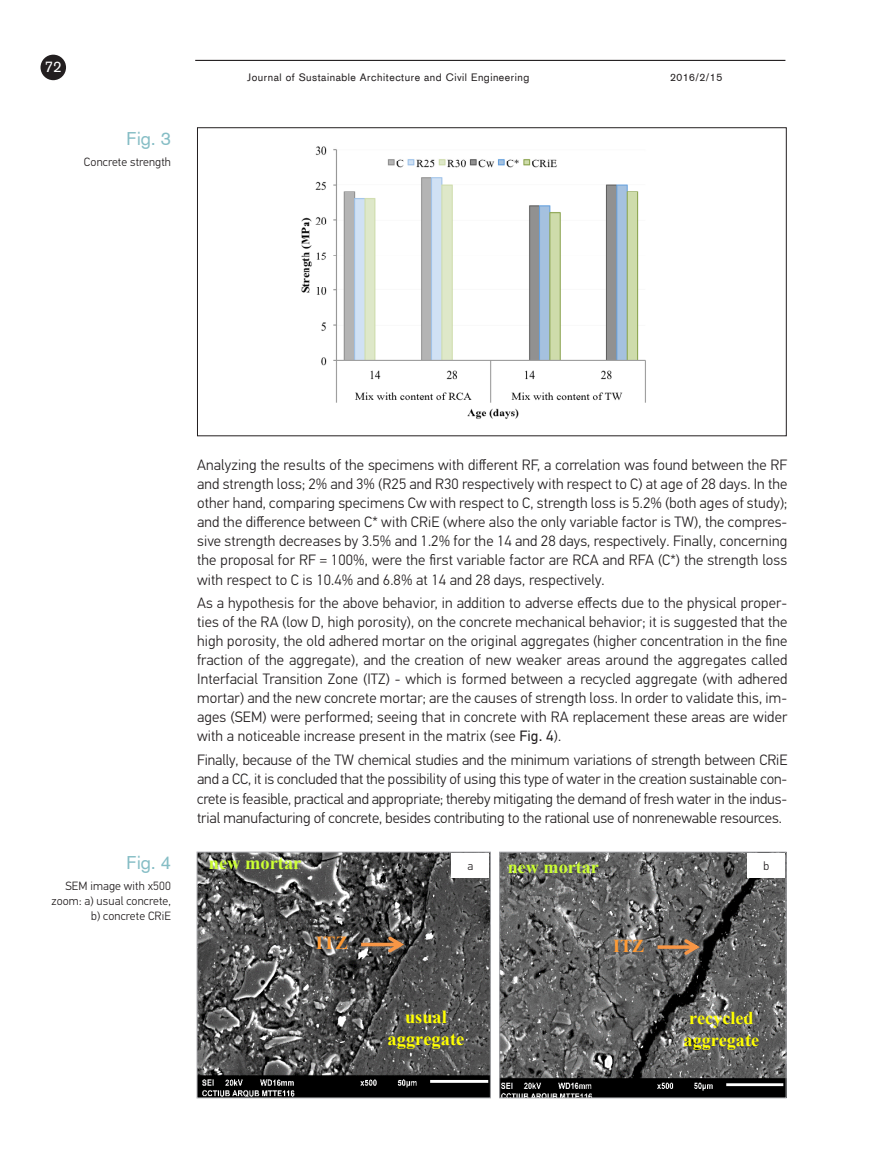
<style>
.page{position:relative;width:893px;height:1149px;background:#fff}
.page>*{position:absolute;margin:0;border:0;box-sizing:border-box;transform-origin:0 0}
.t1{font:700 18.45px/21.6px "Times New Roman";color:#ff0;text-align:center}
.t2{font:700 18.45px "Times New Roman";color:#cf3}
.t3{font:700 18.45px "Times New Roman";color:#ff9a33}
.t4{font:700 18.45px "Times New Roman";color:#f00}
.t5{font:700 18.15px/21.1px "Times New Roman";color:#ff0;text-align:center}
.t6{font:700 18.15px "Times New Roman";color:#cf3}
.t7{font:700 18.15px "Times New Roman";color:#ff9a33}
.t8{font:700 18.15px "Times New Roman";color:#f00}
.FIG_pavadinimas{font:18px "Akzidenz Grotesk";color:#85bdc5}
.pagrindinis{font:300 15px/19px "PF Din Text Pro";letter-spacing:.01em;color:#231f20;text-align:justify}
.t9{font:15px "Akzidenz Grotesk";color:#fff}
.FIG_tekstas{font:300 12px/15px "PF Din Text Pro";letter-spacing:.01em;color:#231f20;text-align:right}
.t10{font:10.5px "Akzidenz Grotesk";letter-spacing:.05em;color:#231f20}
.s1{font-weight:400}
</style>
<div class="page">
<hr style="left:195px;top:60px;width:590px;height:1px;background:#231f20">
<div style="left:41px;top:55px;width:25px;height:25px;background:#231f20;border-radius:50%"></div>
<img style="left:301px;top:146px;width:345px;height:273px">
<img style="left:199px;top:853px;width:290px;height:242px">
<img style="left:361px;top:952px;width:43px;height:3px">
<svg style="left:361px;top:936px;width:43px;height:16px"></svg>
<div style="left:197px;top:851px;width:294px;height:246px;border:1px solid #a8a9ad"></div>
<img style="left:501px;top:853px;width:283px;height:242px">
<img style="left:658px;top:954px;width:42px;height:3px">
<svg style="left:658px;top:938px;width:42px;height:16px"></svg>
<div style="left:499px;top:851px;width:287px;height:246px;border:1px solid #a8a9ad"></div>
<div style="left:748px;top:853px;width:37px;height:24px;background:#fff"></div>
<div style="left:452px;top:853px;width:37px;height:24px;background:#fff"></div>
<p class="t9" style="left:45px;top:56px;width:18px">72</p>
<p class="FIG_pavadinimas" style="left:127px;top:126px;width:46px">Fig. 3</p>
<p class="FIG_tekstas" style="left:84px;top:154px;width:88px">Concrete strength</p>
<p class="t10" style="left:247px;top:70px;width:284px">Journal of Sustainable Architecture and Civil Engineering</p>
<p class="t10" style="left:670px;top:70px;width:54px">2016/2/15</p>
<p class="FIG_pavadinimas" style="left:127px;top:850px;width:46px">Fig. 4</p>
<p class="FIG_tekstas" style="left:51px;top:878px;width:121px">SEM image with x500 zoom: a) usual concrete, b) concrete CRiE</p>
<p class="pagrindinis" style="left:197px;top:455px;width:592px">Analyzing the results of the specimens with different RF, a correlation was found between the RF and strength loss; 2% and 3% (R25 and R30 respectively with respect to C) at age of 28 days. In the other hand, comparing specimens Cw with respect to C, strength loss is 5.2% (both ages of study); and the difference between C* with CRiE (where also the only variable factor is TW), the compres&shy;sive strength decreases by 3.5% and 1.2% for the 14 and 28 days, respectively. Finally, concerning the proposal for RF = 100%, were the first variable factor are RCA and RFA (C*) the strength loss with respect to C is 10.4% and 6.8% at 14 and 28 days, respectively.</p>
<p class="pagrindinis" style="left:197px;top:593px;width:592px">As a hypothesis for the above behavior, in addition to adverse effects due to the physical proper&shy;ties of the RA (low D, high porosity), on the concrete mechanical behavior; it is suggested that the high porosity, the old adhered mortar on the original aggregates (higher concentration in the fine fraction of the aggregate), and the creation of new weaker areas around the aggregates called Interfacial Transition Zone (ITZ) - which is formed between a recycled aggregate (with adhered mortar) and the new concrete mortar; are the causes of strength loss. In order to validate this, im&shy;ages (SEM) were performed; seeing that in concrete with RA replacement these areas are wider with a noticeable increase present in the matrix (see <span class="s1">Fig. 4</span>).</p>
<p class="pagrindinis" style="left:197px;top:749px;width:592px;line-height:19.5px">Finally, because of the TW chemical studies and the minimum variations of strength between CRiE and a CC, it is concluded that the possibility of using this type of water in the creation sustainable con&shy;crete is feasible, practical and appropriate; thereby mitigating the demand of fresh water in the indus&shy;trial manufacturing of concrete, besides contributing to the rational use of nonrenewable resources.</p>
<p class="t2" style="left:209px;top:848px;width:94px">new mortar</p>
<p class="t4" style="left:454px;top:848px;width:17px">a)</p>
<p class="t2" style="left:538px;top:848px;width:94px">new mortar</p>
<p class="FIG_tekstas" style="left:468px;top:858px;width:7px">a</p>
<p class="t8" style="left:749px;top:852px;width:18px">b)</p>
<p class="FIG_tekstas" style="left:763px;top:858px;width:7px">b</p>
<p class="t6" style="left:508px;top:853px;width:92px">new mortar</p>
<p class="t6" style="left:184px;top:853px;width:92px">new mortar</p>
<p class="t3" style="left:316px;top:929px;width:33px">ITZ</p>
<p class="t7" style="left:613px;top:932px;width:33px">ITZ</p>
<p class="t1" style="left:388px;top:1005px;width:78px">usual aggregate</p>
<p class="t5" style="left:360px;top:1028px;width:77px">aggregate</p>
<p class="t1" style="left:717px;top:1005px;width:78px">recycled aggregate</p>
<p class="t5" style="left:684px;top:1006px;width:77px">recycled aggregate</p>
</div>
